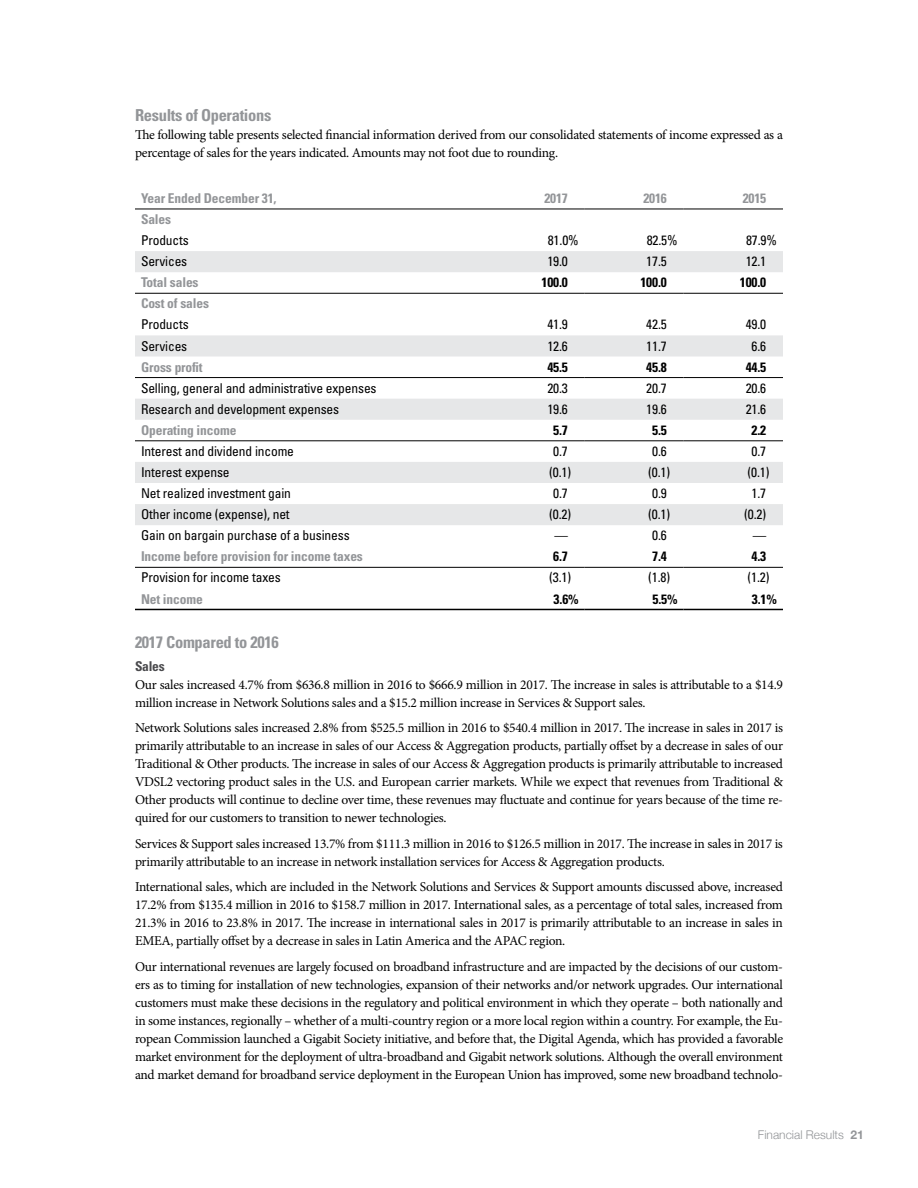
<style>
.page{position:relative;width:918px;height:1188px;background:#fff}
.page>*{position:absolute;margin:0;border:0;box-sizing:border-box;transform-origin:0 0}
.t1{font:700 condensed 16.5px "Univers";letter-spacing:-.02em;color:#939598}
.t2{font:13.5px/18px "Minion Pro";letter-spacing:-.02em;color:#000}
.t3{font:condensed 13.5px "Univers";letter-spacing:-.01em;color:#000}
.t4{font:700 condensed 13.5px "Univers";letter-spacing:-.01em;color:#939598}
.t5{font:700 condensed 13.5px "Univers";letter-spacing:-.01em;color:#000}
.t6{font:700 condensed 13.5px "Univers";letter-spacing:-.02em;color:#4a4a4d}
.t7{font:300 12px "Helvetica Neue";color:#939598}
.s1{font-weight:700}
</style>
<div class="page">
<svg style="left:135px;top:251px;width:648px;height:274px"></svg>
<hr style="left:135px;top:609px;width:351px;height:1px;background:#000">
<hr style="left:486px;top:609px;width:99px;height:1px;background:#000">
<hr style="left:585px;top:609px;width:99px;height:1px;background:#000">
<hr style="left:684px;top:609px;width:99px;height:1px;background:#000">
<hr style="left:135px;top:209px;width:351px;height:1px;background:#000">
<hr style="left:486px;top:209px;width:99px;height:1px;background:#000">
<hr style="left:585px;top:209px;width:99px;height:1px;background:#000">
<hr style="left:684px;top:209px;width:99px;height:1px;background:#000">
<hr style="left:135px;top:293px;width:351px;height:1px;background:#000">
<hr style="left:486px;top:293px;width:99px;height:1px;background:#000">
<hr style="left:585px;top:293px;width:99px;height:1px;background:#000">
<hr style="left:684px;top:293px;width:99px;height:1px;background:#000">
<hr style="left:135px;top:377px;width:351px;height:1px;background:#000">
<hr style="left:486px;top:377px;width:99px;height:1px;background:#000">
<hr style="left:585px;top:377px;width:99px;height:1px;background:#000">
<hr style="left:684px;top:377px;width:99px;height:1px;background:#000">
<hr style="left:135px;top:440px;width:351px;height:1px;background:#000">
<hr style="left:486px;top:440px;width:99px;height:1px;background:#000">
<hr style="left:585px;top:440px;width:99px;height:1px;background:#000">
<hr style="left:684px;top:440px;width:99px;height:1px;background:#000">
<hr style="left:135px;top:567px;width:351px;height:1px;background:#000">
<hr style="left:486px;top:567px;width:99px;height:1px;background:#000">
<hr style="left:585px;top:567px;width:99px;height:1px;background:#000">
<hr style="left:684px;top:567px;width:99px;height:1px;background:#000">
<p class="t1" style="left:135px;top:105px;width:138px">Results of Operations</p>
<p class="t2" style="left:135px;top:126px;width:649px">The following table presents selected financial information derived from our consolidated statements of income expressed as a percentage of sales for the years indicated. Amounts may not foot due to rounding.</p>
<p class="t4" style="left:141px;top:190px;width:137px">Year Ended December 31,</p>
<p class="t4" style="left:544px;top:190px;width:25px">2017</p>
<p class="t4" style="left:643px;top:190px;width:25px">2016</p>
<p class="t4" style="left:743px;top:190px;width:25px">2015</p>
<p class="t4" style="left:141px;top:211px;width:32px">Sales</p>
<p class="t3" style="left:141px;top:232px;width:49px">Products</p>
<p class="t3" style="left:548px;top:232px;width:32px">81.0%</p>
<p class="t3" style="left:647px;top:232px;width:32px">82.5%</p>
<p class="t3" style="left:746px;top:232px;width:32px">87.9%</p>
<p class="t3" style="left:141px;top:253px;width:48px">Services</p>
<p class="t3" style="left:547px;top:253px;width:22px">19.0</p>
<p class="t3" style="left:646px;top:253px;width:22px">17.5</p>
<p class="t3" style="left:746px;top:253px;width:22px">12.1</p>
<p class="t4" style="left:141px;top:274px;width:59px">Total sales</p>
<p class="t5" style="left:542px;top:274px;width:28px">100.0</p>
<p class="t5" style="left:640px;top:274px;width:28px">100.0</p>
<p class="t5" style="left:740px;top:274px;width:28px">100.0</p>
<p class="t4" style="left:141px;top:295px;width:70px">Cost of sales</p>
<p class="t3" style="left:141px;top:316px;width:49px">Products</p>
<p class="t3" style="left:547px;top:316px;width:22px">41.9</p>
<p class="t3" style="left:646px;top:316px;width:22px">42.5</p>
<p class="t3" style="left:746px;top:316px;width:22px">49.0</p>
<p class="t3" style="left:141px;top:337px;width:48px">Services</p>
<p class="t3" style="left:547px;top:337px;width:22px">12.6</p>
<p class="t3" style="left:646px;top:337px;width:22px">11.7</p>
<p class="t3" style="left:752px;top:337px;width:16px">6.6</p>
<p class="t4" style="left:141px;top:358px;width:63px">Gross profit</p>
<p class="t5" style="left:547px;top:358px;width:22px">45.5</p>
<p class="t5" style="left:646px;top:358px;width:22px">45.8</p>
<p class="t5" style="left:746px;top:358px;width:22px">44.5</p>
<p class="t3" style="left:141px;top:379px;width:237px">Selling, general and administrative expenses</p>
<p class="t3" style="left:547px;top:379px;width:22px">20.3</p>
<p class="t3" style="left:646px;top:379px;width:22px">20.7</p>
<p class="t3" style="left:746px;top:379px;width:22px">20.6</p>
<p class="t3" style="left:141px;top:400px;width:200px">Research and development expenses</p>
<p class="t3" style="left:547px;top:400px;width:22px">19.6</p>
<p class="t3" style="left:646px;top:400px;width:22px">19.6</p>
<p class="t3" style="left:746px;top:400px;width:22px">21.6</p>
<p class="t4" style="left:141px;top:422px;width:97px">Operating income</p>
<p class="t5" style="left:553px;top:422px;width:16px">5.7</p>
<p class="t5" style="left:652px;top:422px;width:16px">5.5</p>
<p class="t5" style="left:752px;top:422px;width:16px">2.2</p>
<p class="t3" style="left:141px;top:443px;width:155px">Interest and dividend income</p>
<p class="t3" style="left:553px;top:443px;width:16px">0.7</p>
<p class="t3" style="left:652px;top:443px;width:16px">0.6</p>
<p class="t3" style="left:752px;top:443px;width:16px">0.7</p>
<p class="t3" style="left:141px;top:464px;width:90px">Interest expense</p>
<p class="t3" style="left:549px;top:464px;width:23px">(0.1)</p>
<p class="t3" style="left:648px;top:464px;width:23px">(0.1)</p>
<p class="t3" style="left:748px;top:464px;width:23px">(0.1)</p>
<p class="t3" style="left:141px;top:485px;width:152px">Net realized investment gain</p>
<p class="t3" style="left:553px;top:485px;width:16px">0.7</p>
<p class="t3" style="left:652px;top:485px;width:16px">0.9</p>
<p class="t3" style="left:752px;top:485px;width:16px">1.7</p>
<p class="t3" style="left:141px;top:506px;width:150px">Other income (expense), net</p>
<p class="t3" style="left:549px;top:506px;width:23px">(0.2)</p>
<p class="t3" style="left:648px;top:506px;width:23px">(0.1)</p>
<p class="t3" style="left:744px;top:506px;width:23px">(0.2)</p>
<p class="t3" style="left:141px;top:527px;width:210px">Gain on bargain purchase of a business</p>
<p class="t3" style="left:554px;top:527px;width:15px">—</p>
<p class="t3" style="left:652px;top:527px;width:16px">0.6</p>
<p class="t3" style="left:753px;top:527px;width:15px">—</p>
<p class="t4" style="left:141px;top:548px;width:223px">Income before provision for income taxes</p>
<p class="t5" style="left:553px;top:548px;width:16px">6.7</p>
<p class="t5" style="left:652px;top:548px;width:16px">7.4</p>
<p class="t5" style="left:752px;top:548px;width:16px">4.3</p>
<p class="t3" style="left:141px;top:569px;width:141px">Provision for income taxes</p>
<p class="t3" style="left:549px;top:569px;width:23px">(3.1)</p>
<p class="t3" style="left:648px;top:569px;width:23px">(1.8)</p>
<p class="t3" style="left:748px;top:569px;width:23px">(1.2)</p>
<p class="t4" style="left:141px;top:590px;width:63px">Net income</p>
<p class="t5" style="left:554px;top:590px;width:27px">3.6%</p>
<p class="t5" style="left:653px;top:590px;width:27px">5.5%</p>
<p class="t5" style="left:752px;top:590px;width:27px">3.1%</p>
<p class="t1" style="left:135px;top:632px;width:145px">2017 Compared to 2016</p>
<p class="t6" style="left:135px;top:658px;width:31px">Sales</p>
<p class="t2" style="left:135px;top:675px;width:649px">Our sales increased 4.7% from $636.8 million in 2016 to $666.9 million in 2017. The increase in sales is attributable to a $14.9 million increase in Network Solutions sales and a $15.2 million increase in Services &amp; Support sales.</p>
<p class="t2" style="left:135px;top:719px;width:650px;text-align:justify">Network Solutions sales increased 2.8% from $525.5 million in 2016 to $540.4 million in 2017. The increase in sales in 2017 is primarily attributable to an increase in sales of our Access &amp; Aggregation products, partially offset by a decrease in sales of our Traditional &amp; Other products. The increase in sales of our Access &amp; Aggregation products is primarily attributable to increased VDSL2 vectoring product sales in the U.S. and European carrier markets. While we expect that revenues from Traditional &amp; Other products will continue to decline over time, these revenues may fluctuate and continue for years because of the time re&shy;quired for our customers to transition to newer technologies.</p>
<p class="t2" style="left:135px;top:834px;width:649px">Services &amp; Support sales increased 13.7% from $111.3 million in 2016 to $126.5 million in 2017. The increase in sales in 2017 is primarily attributable to an increase in network installation services for Access &amp; Aggregation products.</p>
<p class="t2" style="left:135px;top:878px;width:650px;text-align:justify">International sales, which are included in the Network Solutions and Services &amp; Support amounts discussed above, increased 17.2% from $135.4 million in 2016 to $158.7 million in 2017. International sales, as a percentage of total sales, increased from 21.3% in 2016 to 23.8% in 2017. The increase in international sales in 2017 is primarily attributable to an increase in sales in EMEA, partially offset by a decrease in sales in Latin America and the APAC region.</p>
<p class="t2" style="left:135px;top:958px;width:650px;text-align:justify">Our international revenues are largely focused on broadband infrastructure and are impacted by the decisions of our custom&shy;ers as to timing for installation of new technologies, expansion of their networks and/or network upgrades. Our international customers must make these decisions in the regulatory and political environment in which they operate – both nationally and in some instances, regionally – whether of a multi-country region or a more local region within a country. For example, the Eu&shy;ropean Commission launched a Gigabit Society initiative, and before that, the Digital Agenda, which has provided a favorable market environment for the deployment of ultra-broadband and Gigabit network solutions. Although the overall environment and market demand for broadband service deployment in the European Union has improved, some new broadband technolo-</p>
<p class="t7" style="left:758px;top:1125px;width:108px">Financial Results <span class="s1">21</span></p>
</div>
